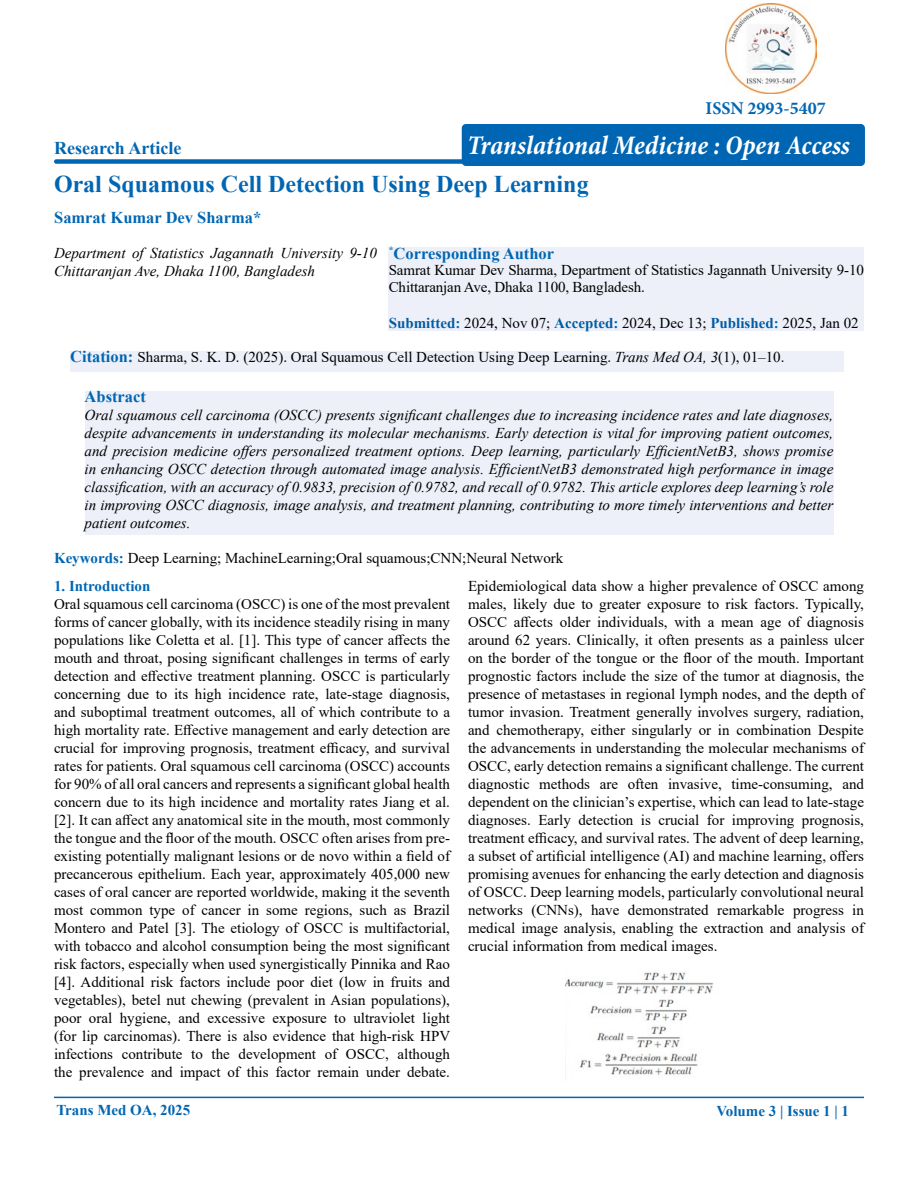
<style>
.page{position:relative;width:918px;height:1188px;background:#fff}
.page>*{position:absolute;margin:0;border:0;box-sizing:border-box;transform-origin:0 0}
.t1{font:italic 700 condensed 27px "Minion Pro";letter-spacing:-.005em;color:#fff}
.t2{font:700 24px "Times New Roman";color:#0066b3}
.t3{font:700 18px "Times New Roman";color:#0066b3}
.t4{font:700 18px "Minion Pro";color:#0066b3}
.t5{font:700 16.5px "Times New Roman";color:#0066b3}
.t6{font:15px/18px "Times New Roman";color:#000;text-align:justify}
.t7{font:italic 15px/18px "Times New Roman";color:#000;text-align:justify}
.t8{font:700 15px "Times New Roman";color:#0066b3}
.s1{font-weight:700;color:#005da4}
.s2{font-weight:700;color:#0066b3}
.s3{font-weight:700;font-size:16.5px;color:#0066b3}
.s4{font-style:italic}
</style>
<div class="page">
<div style="left:54px;top:159px;width:523px;height:5px;background:#0066b3;border-radius:2px"></div>
<hr style="left:54px;top:1097px;width:810px;height:1px;background:#0066b3">
<div style="left:389px;top:247px;width:475px;height:84px;background:#eef0f9"></div>
<div style="left:70px;top:351px;width:774px;height:21px;background:#eef0f9"></div>
<div style="left:85px;top:391px;width:748px;height:144px;background:#eef0f9"></div>
<div style="left:462px;top:124px;width:403px;height:42px;background:#0066b3;border-radius:4px"></div>
<img style="left:726px;top:3px;width:90px;height:91px">
<img style="left:566px;top:972px;width:148px;height:104px">
<p class="t3" style="left:54px;top:135px;width:129px">Research Article</p>
<p class="t4" style="left:706px;top:95px;width:122px">ISSN 2993-5407</p>
<h1 class="t1" style="left:467px;top:126px;width:384px">Translational Medicine : Open Access</h1>
<h2 class="t2" style="left:54px;top:167px;width:536px">Oral Squamous Cell Detection Using Deep Learning</h2>
<p class="t5" style="left:54px;top:206px;width:209px">Samrat Kumar Dev Sharma*</p>
<p class="t5" style="left:389px;top:241px;width:167px"><sup>*</sup>Corresponding Author</p>
<p class="t6" style="left:389px;top:261px;width:477px;line-height:16.5px">Samrat Kumar Dev Sharma, Department of Statistics Jagannath University 9-10<br>Chittaranjan Ave, Dhaka 1100, Bangladesh.</p>
<p class="t6" style="left:389px;top:313px;width:471px"><span class="s1">Submitted</span><span class="s2">:</span> 2024, Nov 07; <span class="s1">Accepted</span><span class="s2">:</span> 2024, Dec 13; <span class="s1">Published</span><span class="s2">:</span> 2025, Jan 02</p>
<p class="t6" style="left:70px;top:348px;width:716px"><span class="s3">Citation:</span> Sharma, S. K. D. (2025). Oral Squamous Cell Detection Using Deep Learning. <span class="s4">Trans Med OA, 3</span>(1), 01–10.</p>
<p class="t5" style="left:85px;top:385px;width:63px">Abstract</p>
<p class="t7" style="left:85px;top:406px;width:750px">Oral squamous cell carcinoma (OSCC) presents significant challenges due to increasing incidence rates and late diagnoses, despite advancements in understanding its molecular mechanisms. Early detection is vital for improving patient outcomes, and precision medicine offers personalized treatment options. Deep learning, particularly EfficientNetB3, shows promise in enhancing OSCC detection through automated image analysis. EfficientNetB3 demonstrated high performance in image classification, with an accuracy of 0.9833, precision of 0.9782, and recall of 0.9782. This article explores deep learning’s role in improving OSCC diagnosis, image analysis, and treatment planning, contributing to more timely interventions and better patient outcomes.</p>
<p class="t7" style="left:54px;top:243px;width:324px">Department of Statistics Jagannath University 9-10<br>Chittaranjan Ave, Dhaka 1100, Bangladesh</p>
<p class="t6" style="left:54px;top:548px;width:511px"><span class="s2">Keywords:</span> Deep Learning; MachineLearning;Oral squamous;CNN;Neural Network</p>
<p class="t8" style="left:54px;top:575px;width:98px">1. Introduction</p>
<p class="t6" style="left:54px;top:595px;width:398px">Oral squamous cell carcinoma (OSCC) is one of the most prevalent forms of cancer globally, with its incidence steadily rising in many populations like Coletta et al. [1]. This type of cancer affects the mouth and throat, posing significant challenges in terms of early detection and effective treatment planning. OSCC is particularly concerning due to its high incidence rate, late-stage diagnosis, and suboptimal treatment outcomes, all of which contribute to a high mortality rate. Effective management and early detection are crucial for improving prognosis, treatment efficacy, and survival rates for patients. Oral squamous cell carcinoma (OSCC) accounts for 90% of all oral cancers and represents a significant global health concern due to its high incidence and mortality rates Jiang et al. [2]. It can affect any anatomical site in the mouth, most commonly the tongue and the floor of the mouth. OSCC often arises from pre&shy;existing potentially malignant lesions or de novo within a field of precancerous epithelium. Each year, approximately 405,000 new cases of oral cancer are reported worldwide, making it the seventh most common type of cancer in some regions, such as Brazil Montero and Patel [3]. The etiology of OSCC is multifactorial, with tobacco and alcohol consumption being the most significant risk factors, especially when used synergistically Pinnika and Rao [4]. Additional risk factors include poor diet (low in fruits and vegetables), betel nut chewing (prevalent in Asian populations), poor oral hygiene, and excessive exposure to ultraviolet light (for lip carcinomas). There is also evidence that high-risk HPV infections contribute to the development of OSCC, although the prevalence and impact of this factor remain under debate.</p>
<p class="t6" style="left:468px;top:577px;width:398px">Epidemiological data show a higher prevalence of OSCC among males, likely due to greater exposure to risk factors. Typically, OSCC affects older individuals, with a mean age of diagnosis around 62 years. Clinically, it often presents as a painless ulcer on the border of the tongue or the floor of the mouth. Important prognostic factors include the size of the tumor at diagnosis, the presence of metastases in regional lymph nodes, and the depth of tumor invasion. Treatment generally involves surgery, radiation, and chemotherapy, either singularly or in combination Despite the advancements in understanding the molecular mechanisms of OSCC, early detection remains a significant challenge. The current diagnostic methods are often invasive, time-consuming, and dependent on the clinician’s expertise, which can lead to late-stage diagnoses. Early detection is crucial for improving prognosis, treatment efficacy, and survival rates. The advent of deep learning, a subset of artificial intelligence (AI) and machine learning, offers promising avenues for enhancing the early detection and diagnosis of OSCC. Deep learning models, particularly convolutional neural networks (CNNs), have demonstrated remarkable progress in medical image analysis, enabling the extraction and analysis of crucial information from medical images.</p>
<p class="t8" style="left:56px;top:1100px;width:135px">Trans Med OA, 2025</p>
<p class="t8" style="left:716px;top:1100px;width:134px">Volume 3 | Issue 1 | 1</p>
</div>
